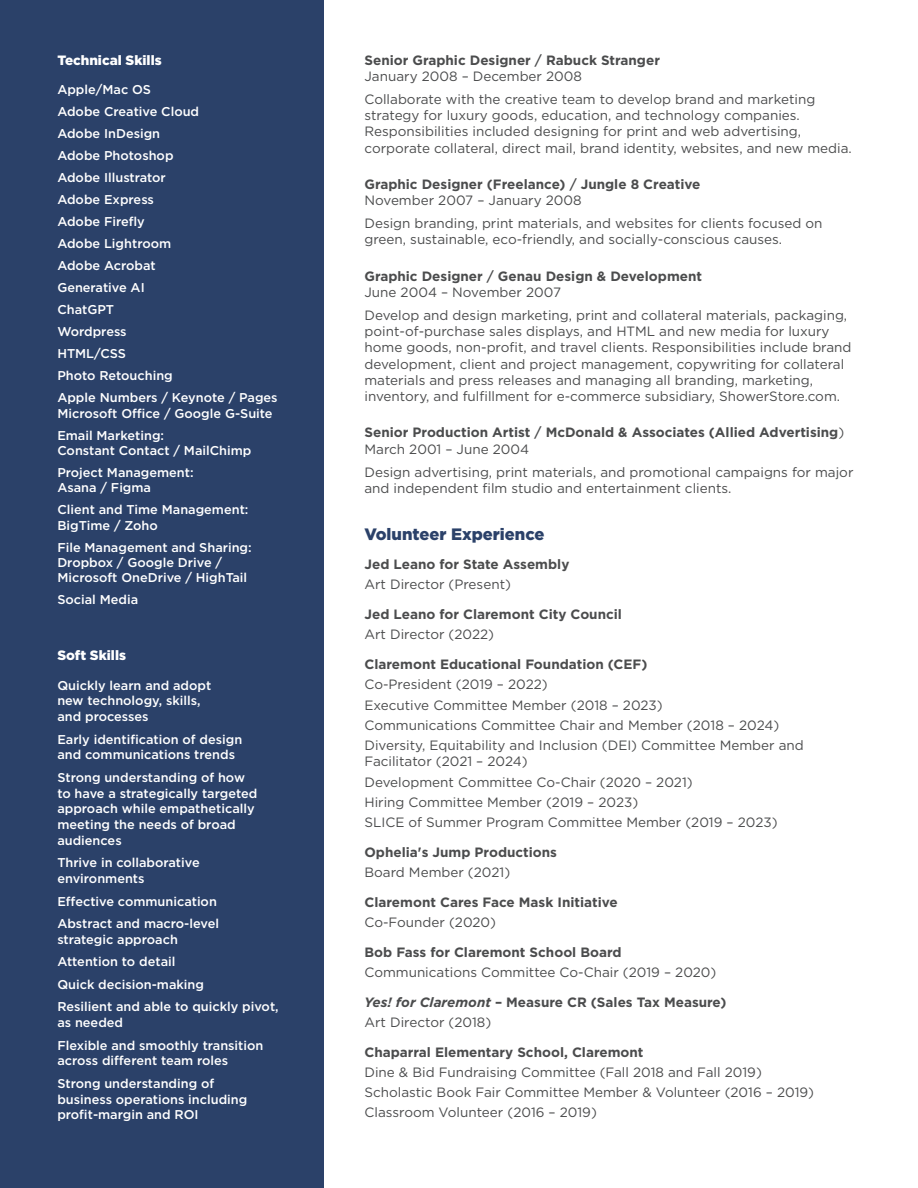
<style>
.page{position:relative;width:918px;height:1188px;background:#fff}
.page>*{position:absolute;margin:0;border:0;box-sizing:border-box;transform-origin:0 0}
.t1{font:900 16.5px "Gotham";color:#2b4169}
.t2{font:13.5px/16.2px "Gotham";color:#4b4c4d}
.t3{font:700 13.5px "Gotham";color:#4b4c4d}
.t4{font:900 13.5px "Gotham";color:#fff}
.t5{font:500 12.75px/15.8px "Gotham";color:#fff}
.s1{font-weight:500}
.s2{font-weight:400}
.s3{font-style:italic}
</style>
<div class="page">
<div style="left:0;top:0;width:324px;height:1188px;background:#2b4169"></div>
<p class="t4" style="left:57px;top:51px;width:106px">Technical Skills</p>
<p class="t5" style="left:57px;top:81px;width:95px">Apple/Mac OS</p>
<p class="t5" style="left:57px;top:103px;width:143px">Adobe Creative Cloud</p>
<p class="t5" style="left:57px;top:125px;width:104px">Adobe InDesign</p>
<p class="t5" style="left:57px;top:147px;width:118px">Adobe Photoshop</p>
<p class="t5" style="left:57px;top:169px;width:110px">Adobe Illustrator</p>
<p class="t5" style="left:57px;top:191px;width:98px">Adobe Express</p>
<p class="t5" style="left:57px;top:213px;width:89px">Adobe Firefly</p>
<p class="t5" style="left:57px;top:235px;width:115px">Adobe Lightroom</p>
<p class="t5" style="left:57px;top:257px;width:100px">Adobe Acrobat</p>
<p class="t5" style="left:57px;top:280px;width:89px">Generative AI</p>
<p class="t5" style="left:57px;top:302px;width:58px">ChatGPT</p>
<p class="t5" style="left:57px;top:324px;width:71px">Wordpress</p>
<p class="t5" style="left:57px;top:346px;width:70px">HTML/CSS</p>
<p class="t5" style="left:57px;top:368px;width:117px">Photo Retouching</p>
<p class="t5" style="left:57px;top:390px;width:222px;line-height:15.3px">Apple Numbers / Keynote / Pages<br>Microsoft Office / Google G-Suite</p>
<p class="t5" style="left:57px;top:427px;width:196px;line-height:15.3px">Email Marketing:<br>Constant Contact / MailChimp</p>
<p class="t5" style="left:57px;top:465px;width:138px;line-height:15.3px">Project Management:<br>Asana / Figma</p>
<p class="t5" style="left:57px;top:502px;width:193px;line-height:15.3px">Client and Time Management:<br>BigTime / Zoho</p>
<p class="t5" style="left:57px;top:539px;width:196px;line-height:15.3px">File Management and Sharing:<br>Dropbox / Google Drive /<br>Microsoft OneDrive / HighTail</p>
<p class="t5" style="left:57px;top:592px;width:82px">Social Media</p>
<p class="t4" style="left:57px;top:646px;width:70px">Soft Skills</p>
<p class="t5" style="left:57px;top:677px;width:155px">Quickly learn and adopt new technology, skills, and processes</p>
<p class="t5" style="left:57px;top:731px;width:186px">Early identification of design and communications trends</p>
<p class="t5" style="left:57px;top:769px;width:202px">Strong understanding of how to have a strategically targeted approach while empathetically meeting the needs of broad audiences</p>
<p class="t5" style="left:57px;top:855px;width:144px">Thrive in collaborative environments</p>
<p class="t5" style="left:57px;top:893px;width:161px">Effective communication</p>
<p class="t5" style="left:57px;top:916px;width:163px">Abstract and macro-level strategic approach</p>
<p class="t5" style="left:57px;top:954px;width:120px">Attention to detail</p>
<p class="t5" style="left:57px;top:976px;width:148px">Quick decision-making</p>
<p class="t5" style="left:57px;top:999px;width:223px">Resilient and able to quickly pivot, as needed</p>
<p class="t5" style="left:57px;top:1037px;width:208px">Flexible and smoothly transition across different team roles</p>
<p class="t5" style="left:57px;top:1075px;width:191px">Strong understanding of business operations including profit-margin and ROI</p>
<p class="t3" style="left:364px;top:51px;width:297px">Senior Graphic Designer <span class="s1">/</span> Rabuck Stranger</p>
<p class="t2" style="left:364px;top:68px;width:219px">January 2008 – December 2008</p>
<p class="t2" style="left:364px;top:91px;width:489px">Collaborate with the creative team to develop brand and marketing strategy for luxury goods, education, and technology companies.<br>Responsibilities included designing for print and web advertising, corporate collateral, direct mail, brand identity, websites, and new media.</p>
<p class="t3" style="left:364px;top:175px;width:338px">Graphic Designer (Freelance) <span class="s1">/</span> Jungle 8 Creative</p>
<p class="t2" style="left:364px;top:192px;width:219px">November 2007 – January 2008</p>
<p class="t2" style="left:364px;top:215px;width:459px">Design branding, print materials, and websites for clients focused on green, sustainable, eco-friendly, and socially-conscious causes.</p>
<p class="t3" style="left:364px;top:267px;width:339px">Graphic Designer <span class="s1">/</span> Genau Design &amp; Development</p>
<p class="t2" style="left:364px;top:284px;width:198px">June 2004 – November 2007</p>
<p class="t2" style="left:364px;top:307px;width:489px">Develop and design marketing, print and collateral materials, packaging, point-of-purchase sales displays, and HTML and new media for luxury home goods, non-profit, and travel clients. Responsibilities include brand development, client and project management, copywriting for collateral materials and press releases and managing all branding, marketing, inventory, and fulfillment for e-commerce subsidiary, ShowerStore.com.</p>
<p class="t3" style="left:364px;top:424px;width:481px">Senior Production Artist <span class="s1">/</span> McDonald &amp; Associates (Allied Advertising<span class="s2">)</span></p>
<p class="t2" style="left:364px;top:440px;width:166px">March 2001 – June 2004</p>
<p class="t2" style="left:364px;top:463px;width:490px">Design advertising, print materials, and promotional campaigns for major and independent film studio and entertainment clients.</p>
<p class="t1" style="left:364px;top:522px;width:182px">Volunteer Experience</p>
<p class="t3" style="left:364px;top:556px;width:206px">Jed Leano for State Assembly</p>
<p class="t2" style="left:364px;top:576px;width:148px">Art Director (Present)</p>
<p class="t3" style="left:364px;top:605px;width:259px">Jed Leano for Claremont City Council</p>
<p class="t2" style="left:364px;top:626px;width:131px">Art Director (2022)</p>
<p class="t3" style="left:364px;top:655px;width:284px">Claremont Educational Foundation (CEF)</p>
<p class="t2" style="left:364px;top:676px;width:185px">Co-President (2019 – 2022)</p>
<p class="t2" style="left:364px;top:696px;width:300px">Executive Committee Member (2018 – 2023)</p>
<p class="t2" style="left:364px;top:717px;width:416px">Communications Committee Chair and Member (2018 – 2024)</p>
<p class="t2" style="left:364px;top:737px;width:441px">Diversity, Equitability and Inclusion (DEI) Committee Member and<br>Facilitator (2021 – 2024)</p>
<p class="t2" style="left:364px;top:773px;width:330px">Development Committee Co-Chair (2020 – 2021)</p>
<p class="t2" style="left:364px;top:794px;width:275px">Hiring Committee Member (2019 – 2023)</p>
<p class="t2" style="left:364px;top:814px;width:415px">SLICE of Summer Program Committee Member (2019 – 2023)</p>
<p class="t3" style="left:364px;top:843px;width:194px">Ophelia's Jump Productions</p>
<p class="t2" style="left:364px;top:864px;width:147px">Board Member (2021)</p>
<p class="t3" style="left:364px;top:893px;width:255px">Claremont Cares Face Mask Initiative</p>
<p class="t2" style="left:364px;top:914px;width:133px">Co-Founder (2020)</p>
<p class="t3" style="left:364px;top:943px;width:259px">Bob Fass for Claremont School Board</p>
<p class="t2" style="left:364px;top:964px;width:353px">Communications Committee Co-Chair (2019 – 2020)</p>
<p class="t3" style="left:364px;top:993px;width:364px"><span class="s3">Yes! for Claremont</span> – Measure CR (Sales Tax Measure)</p>
<p class="t2" style="left:364px;top:1014px;width:128px">Art Director (2018)</p>
<p class="t3" style="left:364px;top:1043px;width:281px">Chaparral Elementary School, Claremont</p>
<p class="t2" style="left:364px;top:1064px;width:399px">Dine &amp; Bid Fundraising Committee (Fall 2018 and Fall 2019)</p>
<p class="t2" style="left:364px;top:1084px;width:451px">Scholastic Book Fair Committee Member &amp; Volunteer (2016 – 2019)</p>
<p class="t2" style="left:364px;top:1104px;width:234px">Classroom Volunteer (2016 – 2019)</p>
</div>
